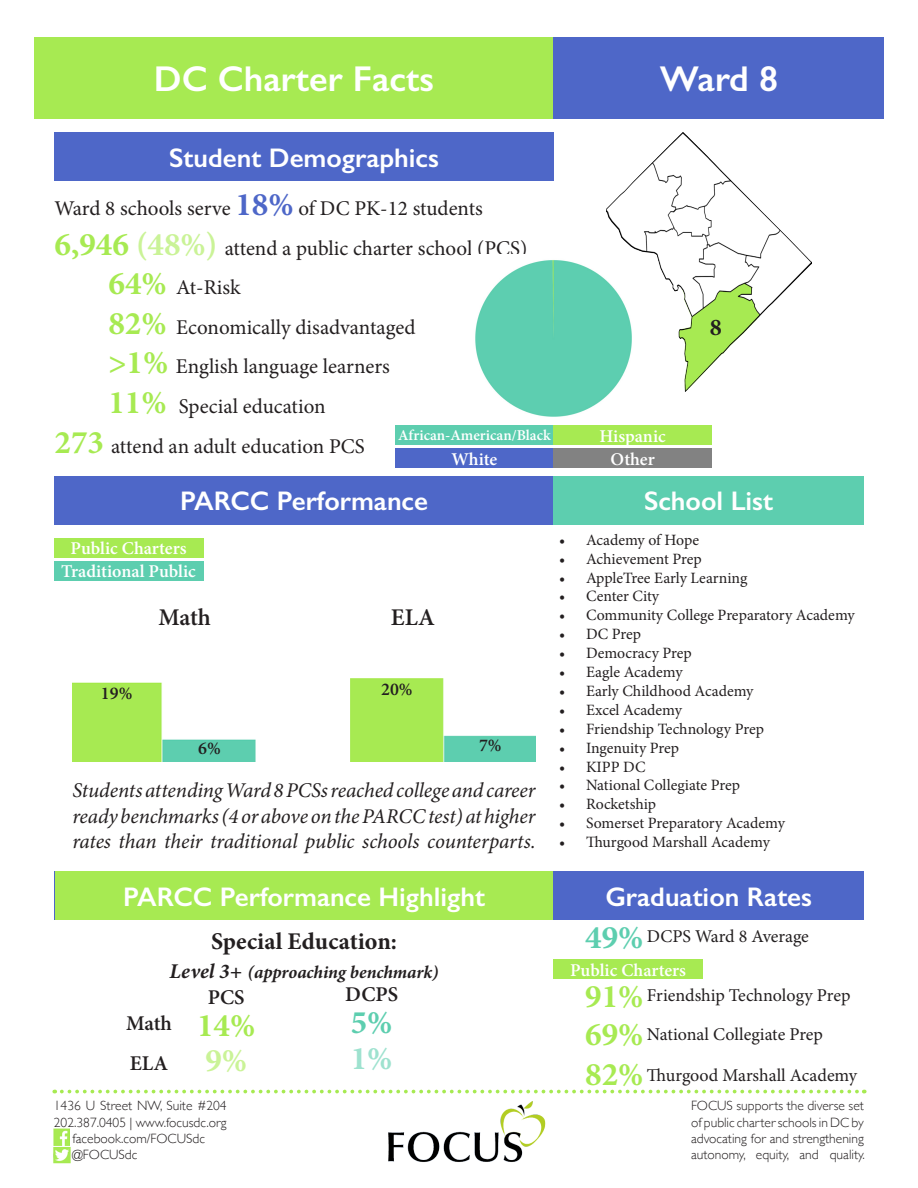
<style>
.page{position:relative;width:918px;height:1188px;background:#fff}
.page>*{position:absolute;margin:0;border:0;box-sizing:border-box;transform-origin:0 0}
.t1{font:600 36px "Gill Sans";color:#fff}
.t2{font:700 33px "Minion Pro";color:#a7ea52}
.t3{font:700 33px "Minion Pro";color:#5dceaf}
.t4{font:700 33px "Minion Pro";color:#caf397}
.t5{font:700 33px "Minion Pro";color:#9ee2cf}
.t6{font:600 27px "Gill Sans";color:#fff}
.t7{font:700 24px "Minion Pro";letter-spacing:.005em;color:#231f20}
.t8{font:600 24px "Minion Pro";color:#231f20}
.t9{font:21px "Minion Pro";color:#231f20}
.t10{font:italic 21px/25.2px "Minion Pro";letter-spacing:-.01em;color:#231f20;text-align:justify}
.t11{font:600 21px "Minion Pro";color:#231f20}
.t12{font:18px "Minion Pro";letter-spacing:-.005em;color:#231f20}
.t13{font:600 18px/23.2px "Minion Pro";color:#fff;text-align:center}
.t14{font:italic 700 18px "Minion Pro";letter-spacing:-.005em;color:#231f20}
.t15{font:600 18px "Minion Pro";color:#231f20}
.t16{font:15.75px "Minion Pro";color:#231f20}
.t17{font:600 15px "Minion Pro";color:#fff}
.t18{font:300 13.5px/16.2px "Gill Sans";color:#231f20;text-align:justify}
.s1{font-weight:700;font-size:33px;color:#4e67c8}
.s2{font-weight:700;font-size:33px;color:#a7ea52}
.s3{font-weight:700;font-size:33px;color:#caf397}
.s4{font-size:21px}
</style>
<div class="page">
<img style="left:389px;top:1101px;width:157px;height:61px">
<svg style="left:62px;top:1090px;width:803px;height:3px"></svg>
<div style="left:34px;top:37px;width:520px;height:82px;background:#a7ea52"></div>
<div style="left:55px;top:132px;width:499px;height:49px;background:#4e67c8"></div>
<div style="left:55px;top:476px;width:499px;height:48px;background:#4e67c8"></div>
<div style="left:554px;top:476px;width:310px;height:48px;background:#5dceaf"></div>
<div style="left:54px;top:538px;width:149px;height:20px;background:#a7ea52"></div>
<div style="left:54px;top:561px;width:149px;height:20px;background:#5dceaf"></div>
<img style="left:53px;top:1128px;width:17px;height:17px">
<img style="left:53px;top:1147px;width:18px;height:17px">
<div style="left:395px;top:425px;width:159px;height:20px;background:#5dceaf"></div>
<div style="left:395px;top:448px;width:159px;height:20px;background:#4e67c8"></div>
<div style="left:554px;top:425px;width:158px;height:20px;background:#a7ea52"></div>
<div style="left:554px;top:448px;width:158px;height:20px;background:#828282"></div>
<div style="left:554px;top:37px;width:330px;height:82px;background:#4e67c8"></div>
<img style="left:606px;top:132px;width:205px;height:260px">
<img style="left:72px;top:678px;width:464px;height:84px">
<img style="left:475px;top:255px;width:160px;height:162px">
<div style="left:55px;top:872px;width:499px;height:48px;background:#a7ea52"></div>
<div style="left:554px;top:872px;width:310px;height:48px;background:#4e67c8"></div>
<div style="left:554px;top:959px;width:149px;height:20px;background:#a7ea52"></div>
<h1 class="t1" style="left:154px;top:57px;width:281px">DC Charter Facts</h1>
<h3 class="t6" style="left:169px;top:141px;width:271px">Student Demographics</h3>
<p class="t9" style="left:55px;top:194px;width:430px">Ward 8 schools serve <span class="s1">18%</span> of DC PK-12 students</p>
<p class="t9" style="left:55px;top:234px;width:474px"><span class="s2">6,946</span> <span class="s3">(48%)</span> attend a public charter school (PCS)</p>
<p class="t9" style="left:109px;top:273px;width:134px"><span class="s2">64%</span> At-Risk</p>
<p class="t9" style="left:108px;top:313px;width:308px"><span class="s2">82%</span> Economically disadvantaged</p>
<p class="t9" style="left:108px;top:353px;width:283px"><span class="s2">&gt;1%</span> English language learners</p>
<p class="t9" style="left:108px;top:392px;width:219px"><span class="s2">11%</span> Special education</p>
<p class="t9" style="left:55px;top:432px;width:312px"><span class="s2">273</span> attend an adult education PCS</p>
<p class="t17" style="left:398px;top:425px;width:154px">African-American/Black</p>
<p class="t13" style="left:452px;top:447px;width:47px">White</p>
<p class="t1" style="left:660px;top:57px;width:120px">Ward 8</p>
<p class="t13" style="left:600px;top:424px;width:68px">Hispanic<br>Other</p>
<p class="t7" style="left:710px;top:310px;width:13px">8</p>
<h3 class="t6" style="left:180px;top:484px;width:249px">PARCC Performance</h3>
<h3 class="t6" style="left:644px;top:484px;width:131px">School List</h3>
<p class="t13" style="left:61px;top:537px;width:136px">Public Charters<br>Traditional Public</p>
<p class="t8" style="left:158px;top:601px;width:54px">Math</p>
<p class="t8" style="left:391px;top:601px;width:46px">ELA</p>
<p class="t15" style="left:101px;top:681px;width:33px">19%</p>
<p class="t15" style="left:381px;top:677px;width:33px">20%</p>
<p class="t15" style="left:198px;top:736px;width:24px">6%</p>
<p class="t15" style="left:479px;top:733px;width:24px">7%</p>
<p class="t10" style="left:72px;top:778px;width:465px">Students attending Ward 8 PCSs reached college and career ready benchmarks (4 or above on the PARCC test) at higher rates than their traditional public schools counterparts.</p>
<p class="t16" style="left:559px;top:529px;width:142px">• Academy of Hope</p>
<p class="t16" style="left:559px;top:548px;width:144px">• Achievement Prep</p>
<p class="t16" style="left:559px;top:567px;width:190px">• AppleTree Early Learning</p>
<p class="t16" style="left:559px;top:586px;width:102px">• Center City</p>
<p class="t16" style="left:559px;top:605px;width:297px">• Community College Preparatory Academy</p>
<p class="t16" style="left:559px;top:624px;width:84px">• DC Prep</p>
<p class="t16" style="left:559px;top:643px;width:134px">• Democracy Prep</p>
<p class="t16" style="left:559px;top:662px;width:125px">• Eagle Academy</p>
<p class="t16" style="left:559px;top:680px;width:196px">• Early Childhood Academy</p>
<p class="t16" style="left:559px;top:699px;width:125px">• Excel Academy</p>
<p class="t16" style="left:559px;top:718px;width:207px">• Friendship Technology Prep</p>
<p class="t16" style="left:559px;top:737px;width:122px">• Ingenuity Prep</p>
<p class="t16" style="left:559px;top:756px;width:88px">• KIPP DC</p>
<p class="t16" style="left:559px;top:775px;width:182px">• National Collegiate Prep</p>
<p class="t16" style="left:559px;top:794px;width:99px">• Rocketship</p>
<p class="t16" style="left:559px;top:813px;width:227px">• Somerset Preparatory Academy</p>
<p class="t16" style="left:559px;top:832px;width:212px">• Thurgood Marshall Academy</p>
<p class="t6" style="left:123px;top:880px;width:363px">PARCC Performance Highlight</p>
<p class="t6" style="left:605px;top:880px;width:208px">Graduation Rates</p>
<p class="t7" style="left:211px;top:925px;width:187px">Special Education:</p>
<p class="t14" style="left:170px;top:959px;width:270px"><span class="s4">Level 3+</span> (approaching benchmark)</p>
<p class="t11" style="left:126px;top:1009px;width:47px">Math</p>
<p class="t11" style="left:130px;top:1049px;width:40px">ELA</p>
<h3 class="t6" style="left:273px;top:880px;width:374px">PARCC Performance Highlights</h3>
<p class="t3" style="left:585px;top:914px;width:60px">49%</p>
<p class="t13" style="left:570px;top:958px;width:118px">Public Charters</p>
<p class="t12" style="left:647px;top:924px;width:163px">DCPS Ward 8 Average</p>
<p class="t2" style="left:585px;top:973px;width:60px">91%</p>
<p class="t2" style="left:585px;top:1011px;width:60px">69%</p>
<p class="t2" style="left:585px;top:1051px;width:60px">82%</p>
<p class="t11" style="left:208px;top:982px;width:38px">PCS</p>
<p class="t11" style="left:345px;top:980px;width:54px">DCPS</p>
<p class="t2" style="left:197px;top:1002px;width:60px">14%</p>
<p class="t3" style="left:351px;top:1000px;width:43px">5%</p>
<p class="t4" style="left:205px;top:1037px;width:43px">9%</p>
<p class="t5" style="left:351px;top:1035px;width:43px">1%</p>
<p class="t12" style="left:647px;top:983px;width:205px">Friendship Technology Prep</p>
<p class="t12" style="left:647px;top:1022px;width:177px">National Collegiate Prep</p>
<p class="t12" style="left:647px;top:1063px;width:212px">Thurgood Marshall Academy</p>
<p class="t18" style="left:54px;top:1097px;width:174px">1436 U Street NW, Suite #204</p>
<p class="t18" style="left:54px;top:1113px;width:174px">202.387.0405 | www.focusdc.org</p>
<p class="t18" style="left:73px;top:1130px;width:134px">facebook.com/FOCUSdc</p>
<p class="t18" style="left:54px;top:1146px;width:85px">@ @FOCUSdc</p>
<p class="t18" style="left:691px;top:1097px;width:175px">FOCUS supports the diverse set of public charter schools in DC by advocating for and strengthening autonomy, equity, and quality.</p>
</div>
